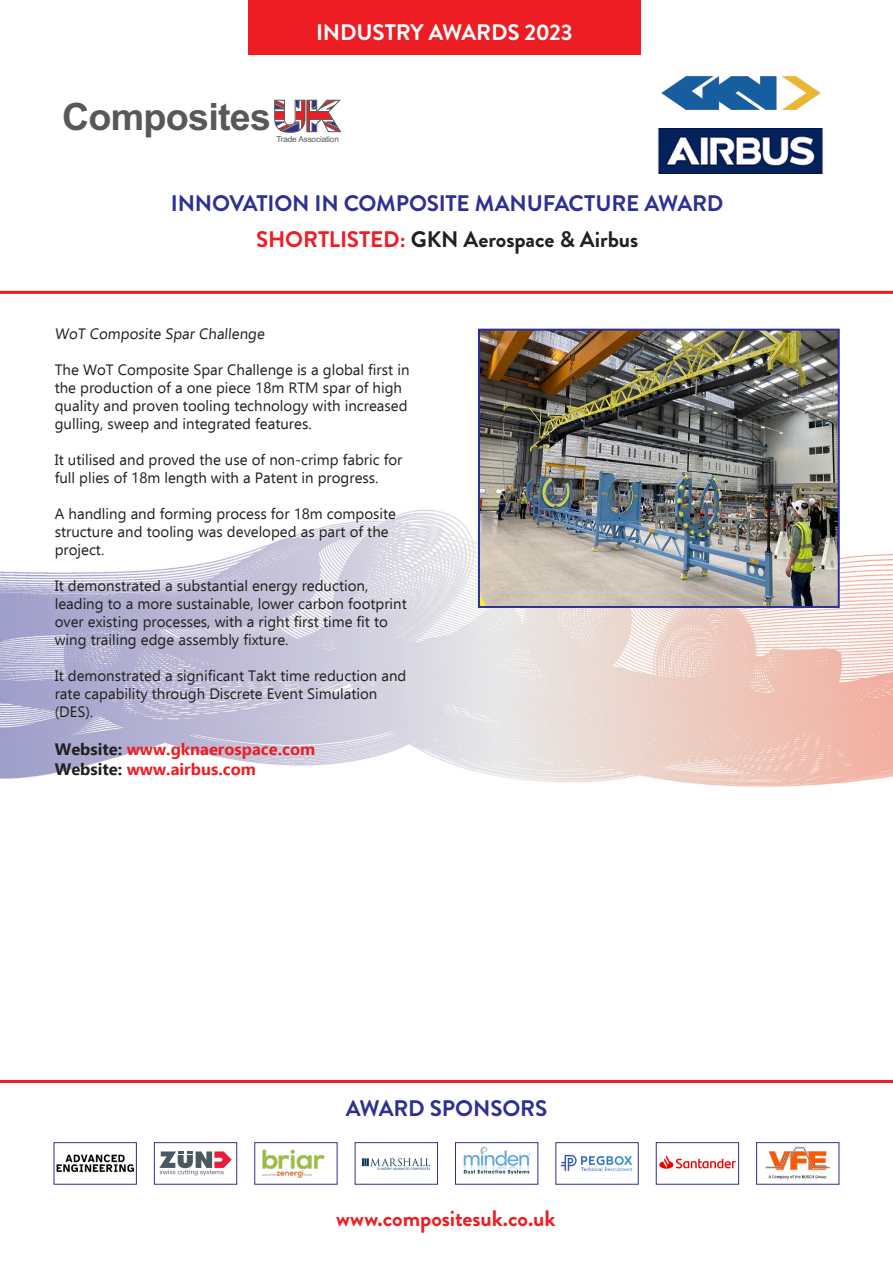
<style>
.page{position:relative;width:893px;height:1263px;background:#fff}
.page>*{position:absolute;margin:0;border:0;box-sizing:border-box;transform-origin:0 0}
.t1{font:700 37.65px "Arial";letter-spacing:-.02em;color:#57585a}
.t2{font:700 22.5px "Brandon Grotesque";letter-spacing:-.01em;color:#2e3092}
.t3{font:700 22.5px "Brandon Grotesque";letter-spacing:-.005em;color:#231f20}
.t4{font:700 22.5px "Brandon Grotesque";letter-spacing:-.005em;color:#ee1d23}
.t5{font:700 22.5px "Brandon Grotesque";letter-spacing:-.01em;color:#fff}
.t6{font:700 16.5px "Ebrima";color:#ee1d23}
.t7{font:15px/18px "Ebrima";color:#231f20}
.t8{font:8.25px "Arial";letter-spacing:-.02em;color:#57585a}
.s1{font-weight:900;font-size:43.95px}
.s2{color:#ee1d23}
.s3{color:#231f20}
</style>
<div class="page">
<img style="left:0;top:509px;width:893px;height:278px">
<hr style="left:0;top:291px;width:893px;height:3px;background:#ee1d23">
<hr style="left:0;top:1080px;width:893px;height:3px;background:#ee1d23">
<svg style="left:275px;top:100px;width:66px;height:32px"></svg>
<img style="left:661px;top:76px;width:160px;height:33px">
<img style="left:658px;top:128px;width:166px;height:45px">
<img style="left:481px;top:332px;width:356px;height:273px">
<div style="left:478px;top:329px;width:362px;height:279px;border:2px solid #2e3092"></div>
<div style="left:249px;top:0;width:392px;height:54px;background:#ee1d23"></div>
<img style="left:56px;top:1155px;width:79px;height:17px">
<div style="left:54px;top:1142px;width:83px;height:42px;border:1px solid #2e3092"></div>
<svg style="left:159px;top:1151px;width:73px;height:24px"></svg>
<div style="left:154px;top:1142px;width:83px;height:42px;border:1px solid #2e3092"></div>
<img style="left:262px;top:1149px;width:63px;height:29px">
<div style="left:254px;top:1142px;width:83px;height:42px;border:1px solid #2e3092"></div>
<img style="left:361px;top:1158px;width:70px;height:12px">
<div style="left:355px;top:1142px;width:83px;height:42px;border:1px solid #2e3092"></div>
<img style="left:463px;top:1146px;width:68px;height:29px">
<div style="left:455px;top:1142px;width:83px;height:42px;border:1px solid #2e3092"></div>
<img style="left:560px;top:1154px;width:73px;height:18px">
<div style="left:555px;top:1142px;width:84px;height:42px;border:1px solid #2e3092"></div>
<img style="left:659px;top:1155px;width:77px;height:14px">
<div style="left:656px;top:1142px;width:83px;height:42px;border:1px solid #2e3092"></div>
<img style="left:765px;top:1147px;width:65px;height:33px">
<div style="left:756px;top:1142px;width:83px;height:42px;border:1px solid #2e3092"></div>
<p class="t5" style="left:316px;top:17px;width:258px">INDUSTRY AWARDS 2023</p>
<p class="t1" style="left:62px;top:90px;width:280px">Composites<span class="s1">UK</span></p>
<p class="t8" style="left:276px;top:134px;width:64px">Trade Association</p>
<p class="t2" style="left:171px;top:188px;width:554px">INNOVATION IN COMPOSITE MANUFACTURE AWARD</p>
<p class="t3" style="left:256px;top:224px;width:384px"><span class="s2">SHORTLISTED:</span> GKN Aerospace &amp; Airbus</p>
<p class="t7" style="left:55px;top:325px;width:213px">WoT Composite Spar Challenge</p>
<p class="t7" style="left:55px;top:361px;width:356px">The WoT Composite Spar Challenge is a global first in the production of a one piece 18m RTM spar of high quality and proven tooling technology with increased gulling, sweep and integrated features.</p>
<p class="t7" style="left:55px;top:451px;width:349px">It utilised and proved the use of non-crimp fabric for full plies of 18m length with a Patent in progress.</p>
<p class="t7" style="left:55px;top:505px;width:343px">A handling and forming process for 18m composite structure and tooling was developed as part of the project.</p>
<p class="t7" style="left:55px;top:577px;width:354px">It demonstrated a substantial energy reduction, leading to a more sustainable, lower carbon footprint over existing processes, with a right first time fit to wing trailing edge assembly fixture.</p>
<p class="t7" style="left:55px;top:667px;width:353px">It demonstrated a significant Takt time reduction and rate capability through Discrete Event Simulation (DES).</p>
<p class="t6" style="left:55px;top:736px;width:262px"><span class="s3">Website:</span> www.gknaerospace.com</p>
<p class="t6" style="left:55px;top:756px;width:203px"><span class="s3">Website:</span> www.airbus.com</p>
<p class="t2" style="left:346px;top:1092px;width:203px">AWARD SPONSORS</p>
<p class="t4" style="left:336px;top:1202px;width:221px">www.compositesuk.co.uk</p>
</div>
